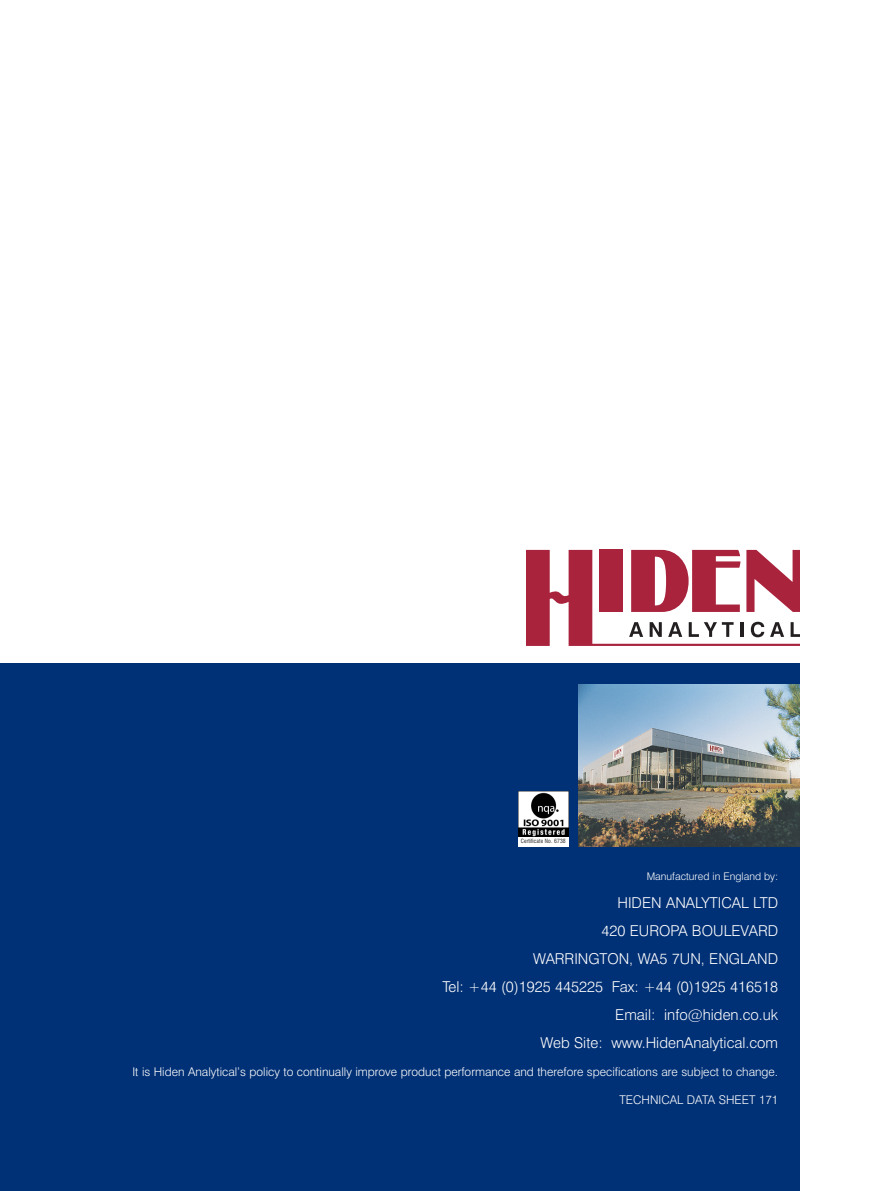
<style>
.page{position:relative;width:893px;height:1191px;background:#fff}
.page>*{position:absolute;margin:0;border:0;box-sizing:border-box;transform-origin:0 0}
.t1{font:300 15px/28px "Swiss 721 BT";color:#fff;text-align:right}
.t2{font:300 12px "Swiss 721 BT";color:#fff}
.t3{font:300 10.5px "Swiss 721 BT";color:#fff}
.t4{font:condensed 5.7px "Swiss 721 BT";letter-spacing:.015em;color:#272627}
</style>
<div class="page">
<div style="left:0;top:663px;width:799px;height:528px;background:#003075"></div>
<img style="left:578px;top:685px;width:221px;height:161px">
<div style="left:518px;top:792px;width:50px;height:54px;background:#fff"></div>
<img style="left:518px;top:792px;width:50px;height:44px">
<svg style="left:526px;top:550px;width:274px;height:96px"></svg>
<p class="t4" style="left:521px;top:838px;width:47px">Certificate No. 6738</p>
<p class="t3" style="left:647px;top:872px;width:133px">Manufactured in England by:</p>
<p class="t1" style="left:442px;top:889px;width:337px">HIDEN ANALYTICAL LTD<br>420 EUROPA BOULEVARD<br>WARRINGTON, WA5 7UN, ENGLAND<br>Tel: +44 (0)1925 445225 Fax: +44 (0)1925 416518<br>Email: info@hiden.co.uk<br>Web Site: www.HidenAnalytical.com</p>
<p class="t2" style="left:132px;top:1067px;width:647px">It is Hiden Analytical’s policy to continually improve product performance and therefore specifications are subject to change.</p>
<p class="t2" style="left:620px;top:1095px;width:160px">TECHNICAL DATA SHEET 171</p>
</div>
